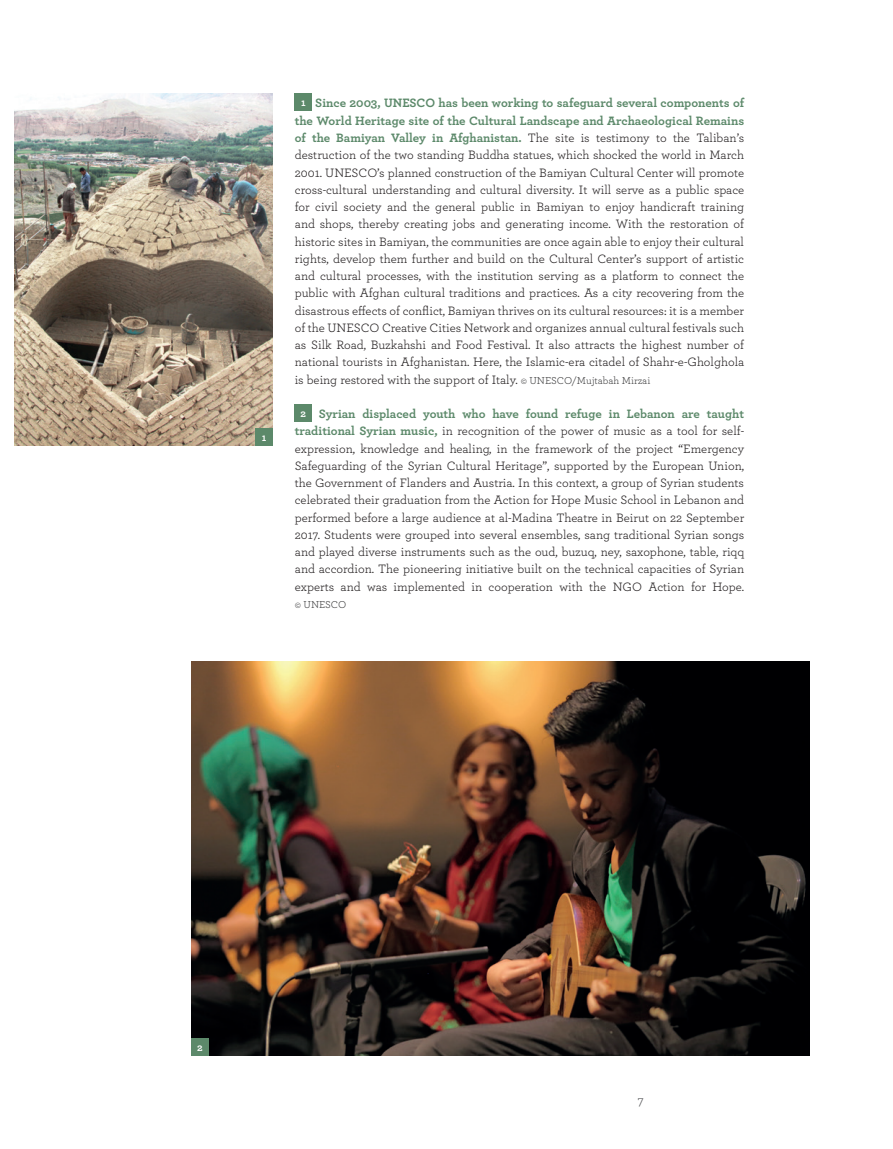
<style>
.page{position:relative;width:893px;height:1149px;background:#fff}
.page>*{position:absolute;margin:0;border:0;box-sizing:border-box;transform-origin:0 0}
.t1{font:13.5px "Archer";color:#57585a}
.t2{font:12.75px/17.2px "Archer";color:#231f20;text-align:justify}
.t3{font:10.5px "Archer";color:#3e3e3f}
.t4{font:700 10.5px "Archer";color:#fff}
.s1{font-weight:700;font-size:10.5px;color:#fff}
.s2{font-weight:700;color:#5c896a}
.s3{font-size:10.5px;color:#3e3e3f}
</style>
<div class="page">
<div style="left:295px;top:94px;width:17px;height:17px;background:#5c896a"></div>
<div style="left:295px;top:404px;width:17px;height:17px;background:#5c896a"></div>
<img style="left:15px;top:94px;width:257px;height:351px">
<div style="left:255px;top:428px;width:17px;height:17px;background:#5c896a"></div>
<img style="left:191px;top:661px;width:618px;height:393px">
<div style="left:191px;top:1037px;width:17px;height:17px;background:#5c896a"></div>
<p class="t4" style="left:262px;top:429px;width:6px">1</p>
<p class="t2" style="left:295px;top:94px;width:451px;text-indent:6px"><span class="s1">1</span> <span class="s2">Since 2003, UNESCO has been working to safeguard several components of the World Heritage site of the Cultural Landscape and Archaeological Remains of the Bamiyan Valley in Afghanistan.</span> The site is testimony to the Taliban’s destruction of the two standing Buddha statues, which shocked the world in March 2001. UNESCO’s planned construction of the Bamiyan Cultural Center will promote cross-cultural understanding and cultural diversity. It will serve as a public space for civil society and the general public in Bamiyan to enjoy handicraft training and shops, thereby creating jobs and generating income. With the restoration of historic sites in Bamiyan, the communities are once again able to enjoy their cultural rights, develop them further and build on the Cultural Center’s support of artistic and cultural processes, with the institution serving as a platform to connect the public with Afghan cultural traditions and practices. As a city recovering from the disastrous effects of conflict, Bamiyan thrives on its cultural resources: it is a member of the UNESCO Creative Cities Network and organizes annual cultural festivals such as Silk Road, Buzkahshi and Food Festival. It also attracts the highest number of national tourists in Afghanistan. Here, the Islamic-era citadel of Shahr-e-Gholghola is being restored with the support of Italy. <span class="s3">© UNESCO/Mujtabah Mirzai</span></p>
<p class="t2" style="left:295px;top:404px;width:451px;text-align:center"><span class="s1">2</span> <span class="s2">Syrian displaced youth who have found refuge in Lebanon are taught traditional Syrian music,</span> in recognition of the power of music as a tool for self&shy;expression, knowledge and healing, in the framework of the project “Emergency Safeguarding of the Syrian Cultural Heritage”, supported by the European Union, the Government of Flanders and Austria. In this context, a group of Syrian students celebrated their graduation from the Action for Hope Music School in Lebanon and performed before a large audience at al-Madina Theatre in Beirut on 22 September 2017. Students were grouped into several ensembles, sang traditional Syrian songs and played diverse instruments such as the oud, buzuq, ney, saxophone, table, riqq and accordion. The pioneering initiative built on the technical capacities of Syrian experts and was implemented in cooperation with the NGO Action for Hope.</p>
<p class="t3" style="left:295px;top:597px;width:53px">© UNESCO</p>
<p class="t4" style="left:197px;top:1038px;width:7px">2</p>
<p class="t1" style="left:638px;top:1090px;width:7px">7</p>
</div>
